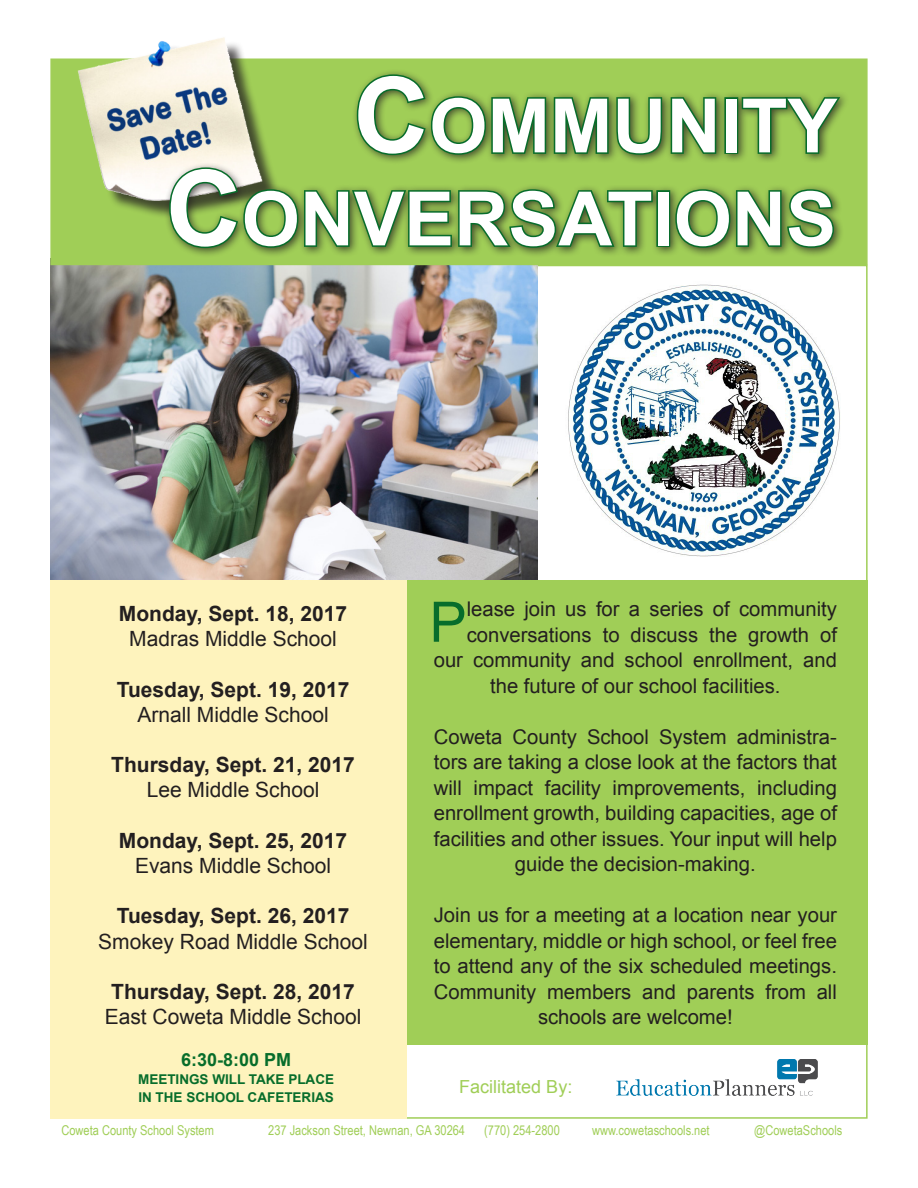
<style>
.page{position:relative;width:918px;height:1188px;background:#fff}
.page>*{position:absolute;margin:0;border:0;box-sizing:border-box;transform-origin:0 0}
.t1{font:700 75px "Arial";color:#fff}
.t2{font:55.8px "Arial";color:#076d2b}
.t3{font:700 21px "Arial";color:#231f20}
.t4{font:21px "Arial";color:#231f20}
.t5{font:20.25px/25.5px "Arial";color:#231f20;text-align:center}
.t6{font:18px "Arial";color:#a0ce57}
.t7{font:700 18px "Arial";color:#076d2b}
.t8{font:13.5px "Arial Narrow";color:#a0ce57}
.t9{font:700 13.5px "Arial";color:#076d2b}
.s1{font-size:105px}
</style>
<div class="page">
<img style="left:50px;top:265px;width:487px;height:315px">
<div style="left:399px;top:1030px;width:469px;height:89px;border:2px solid #a0ce57"></div>
<div style="left:407px;top:580px;width:461px;height:465px;background:#a0ce57"></div>
<div style="left:50px;top:58px;width:818px;height:207px;background:#a0ce57;border:2px solid #a0ce57"></div>
<img style="left:616px;top:1060px;width:202px;height:36px">
<img style="left:568px;top:284px;width:272px;height:273px">
<div style="left:50px;top:580px;width:357px;height:539px;background:#fef3bd"></div>
<div style="left:82px;top:41px;width:198px;height:178px;background:#231f20;opacity:.75"></div>
<img style="left:74px;top:37px;width:193px;height:168px">
<div style="left:163px;top:68px;width:687px;height:190px;background:#231f20;opacity:.75"></div>
<svg style="left:355px;top:73px;width:363px;height:84px"></svg>
<div style="left:724px;top:97px;width:14px;height:57px;border:3px solid #076d2b"></div>
<svg style="left:740px;top:96px;width:103px;height:59px"></svg>
<svg style="left:168px;top:166px;width:486px;height:84px"></svg>
<div style="left:656px;top:190px;width:14px;height:57px;border:3px solid #076d2b"></div>
<svg style="left:674px;top:188px;width:162px;height:61px;background:#52803a"></svg>
<p class="t1" style="left:353px;top:76px;width:486px"><span class="s1">C</span>OMMUNITY</p>
<p class="t1" style="left:166px;top:169px;width:672px"><span class="s1">C</span>ONVERSATIONS</p>
<p class="t2" style="left:429px;top:586px;width:39px">P</p>
<p class="t5" style="left:467px;top:597px;width:372px">lease join us for a series of community</p>
<p class="t3" style="left:119px;top:600px;width:230px">Monday, Sept. 18, 2017</p>
<p class="t4" style="left:129px;top:625px;width:209px">Madras Middle School</p>
<p class="t3" style="left:117px;top:675px;width:234px">Tuesday, Sept. 19, 2017</p>
<p class="t4" style="left:137px;top:701px;width:193px">Arnall Middle School</p>
<p class="t3" style="left:111px;top:751px;width:245px">Thursday, Sept. 21, 2017</p>
<p class="t4" style="left:147px;top:776px;width:174px">Lee Middle School</p>
<p class="t3" style="left:119px;top:826px;width:230px">Monday, Sept. 25, 2017</p>
<p class="t4" style="left:135px;top:852px;width:198px">Evans Middle School</p>
<p class="t3" style="left:117px;top:902px;width:234px">Tuesday, Sept. 26, 2017</p>
<p class="t4" style="left:98px;top:927px;width:271px">Smokey Road Middle School</p>
<p class="t3" style="left:111px;top:978px;width:245px">Thursday, Sept. 28, 2017</p>
<p class="t4" style="left:105px;top:1003px;width:258px">East Coweta Middle School</p>
<p class="t7" style="left:181px;top:1047px;width:112px">6:30-8:00 PM</p>
<p class="t9" style="left:138px;top:1070px;width:197px">MEETINGS WILL TAKE PLACE</p>
<p class="t9" style="left:138px;top:1088px;width:197px">IN THE SCHOOL CAFETERIAS</p>
<p class="t6" style="left:459px;top:1075px;width:115px">Facilitated By:</p>
<p class="t5" style="left:467px;top:622px;width:372px">conversations to discuss the growth of</p>
<p class="t5" style="left:434px;top:648px;width:405px">our community and school enrollment, and</p>
<p class="t5" style="left:490px;top:673px;width:292px">the future of our school facilities.</p>
<p class="t5" style="left:434px;top:724px;width:405px">Coweta County School System administra&shy;tors are taking a close look at the factors that will impact facility improvements, including enrollment growth, building capacities, age of facilities and other issues. Your input will help guide the decision-making.</p>
<p class="t5" style="left:434px;top:903px;width:405px">Join us for a meeting at a location near your elementary, middle or high school, or feel free to attend any of the six scheduled meetings.<br>Community members and parents from all schools are welcome!</p>
<p class="t8" style="left:61px;top:1121px;width:154px">Coweta County School System</p>
<p class="t8" style="left:268px;top:1121px;width:198px">237 Jackson Street, Newnan, GA 30264</p>
<p class="t8" style="left:484px;top:1121px;width:77px">(770) 254-2800</p>
<p class="t8" style="left:592px;top:1121px;width:119px">www.cowetaschools.net</p>
<p class="t8" style="left:754px;top:1121px;width:90px">@CowetaSchools</p>
</div>
